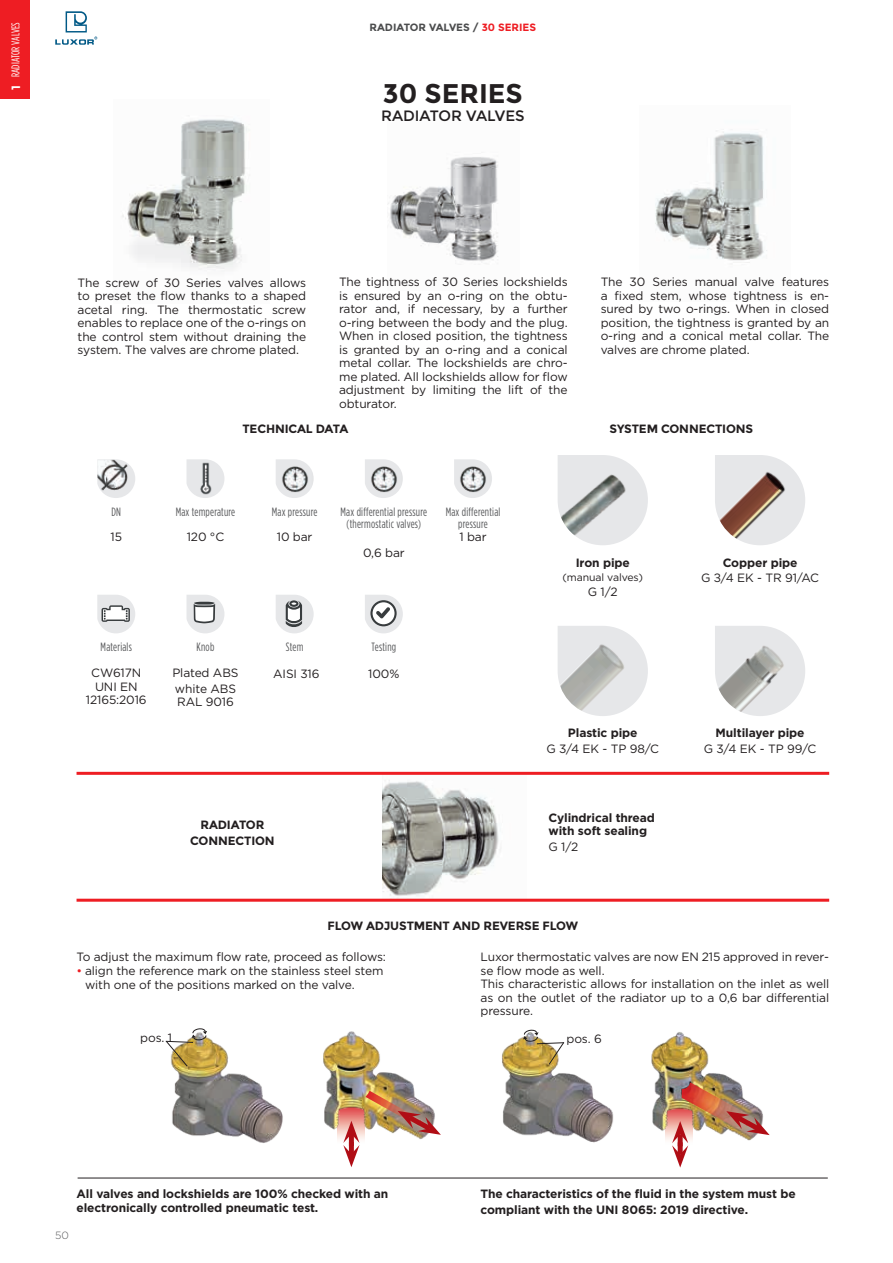
<style>
.page{position:relative;width:893px;height:1263px;background:#fff}
.page>*{position:absolute;margin:0;border:0;box-sizing:border-box;transform-origin:0 0}
.t1{font:700 27px "Montserrat";color:#231f20}
.t2{font:15px "Montserrat";color:#231f20}
.t3{font:12px/13.5px "Gotham";letter-spacing:-.01em;color:#231f20}
.t4{font:700 12px/13.5px "Gotham";letter-spacing:-.01em;color:#231f20}
.t5{font:12px/12px "Gotham Condensed";letter-spacing:.02em;color:#57585a;text-align:center;scale:.95 1}
.t6{font:700 12px/15.6px "Montserrat";letter-spacing:-.01em;color:#231f20;text-align:center}
.t7{font:11.25px "Gotham Condensed";letter-spacing:.01em;color:#fff;scale:.95 1}
.t8{font:700 10.5px "Montserrat";color:#4b4c4d}
.t9{font:10.5px "Gotham";letter-spacing:-.01em;color:#231f20}
.t10{font:300 10.5px "Gotham";color:#57585a}
.s1{font-family:"Montserrat";font-weight:700;font-size:12px}
.s2{color:#ee1d23}
</style>
<div class="page">
<svg style="left:55px;top:11px;width:42px;height:34px"></svg>
<div style="left:0;top:0;width:30px;height:99px;background:#ee1d23"></div>
<img style="left:383px;top:780px;width:143px;height:119px">
<img style="left:122px;top:119px;width:125px;height:151px">
<img style="left:655px;top:130px;width:112px;height:133px">
<img style="left:388px;top:157px;width:110px;height:107px">
<img style="left:323px;top:1031px;width:104px;height:112px">
<img style="left:172px;top:1037px;width:111px;height:106px">
<svg style="left:165px;top:1028px;width:42px;height:39px"></svg>
<svg style="left:343px;top:1121px;width:16px;height:46px"></svg>
<img style="left:365px;top:1091px;width:76px;height:44px">
<img style="left:651px;top:1032px;width:87px;height:108px">
<img style="left:502px;top:1029px;width:112px;height:114px">
<svg style="left:523px;top:1030px;width:42px;height:35px"></svg>
<img style="left:672px;top:1082px;width:98px;height:85px">
<svg style="left:642px;top:479px;width:6px;height:43px"></svg>
<img style="left:558px;top:455px;width:84px;height:90px">
<svg style="left:715px;top:455px;width:90px;height:58px"></svg>
<img style="left:715px;top:456px;width:88px;height:89px">
<img style="left:558px;top:626px;width:89px;height:90px">
<svg style="left:715px;top:626px;width:90px;height:54px"></svg>
<img style="left:715px;top:627px;width:89px;height:89px">
<hr style="left:77px;top:772px;width:752px;height:3px;background:#ee1d23">
<hr style="left:77px;top:899px;width:752px;height:3px;background:#ee1d23">
<hr style="left:78px;top:1178px;width:750px;height:1px;background:#231f20">
<img style="left:97px;top:459px;width:38px;height:39px">
<img style="left:186px;top:459px;width:38px;height:39px">
<img style="left:276px;top:459px;width:38px;height:39px">
<img style="left:454px;top:459px;width:38px;height:39px">
<img style="left:365px;top:459px;width:38px;height:39px">
<svg style="left:365px;top:595px;width:38px;height:38px"></svg>
<svg style="left:276px;top:595px;width:38px;height:38px"></svg>
<svg style="left:97px;top:595px;width:38px;height:38px"></svg>
<svg style="left:186px;top:595px;width:38px;height:38px"></svg>
<p class="t7" style="left:9px;top:90px;width:73px;rotate:-90deg"><span class="s1">1</span> RADIATOR VALVES</p>
<p class="t8" style="left:369px;top:21px;width:168px">RADIATOR VALVES / <span class="s2">30 SERIES</span></p>
<h1 class="t1" style="left:383px;top:77px;width:141px">30 SERIES</h1>
<p class="t2" style="left:381px;top:107px;width:145px">RADIATOR VALVES</p>
<p class="t3" style="left:78px;top:275px;width:230px;text-align:justify">The screw of 30 Series valves allows to preset the flow thanks to a shaped acetal ring. The thermostatic screw enables to replace one of the o-rings on the control stem without draining the system. The valves are chrome plated.</p>
<p class="t3" style="left:339px;top:275px;width:230px;text-align:justify">The tightness of 30 Series lockshields is ensured by an o-ring on the obtu&shy;rator and, if necessary, by a further o-ring between the body and the plug.<br>When in closed position, the tightness is granted by an o-ring and a conical metal collar. The lockshields are chro&shy;me plated. All lockshields allow for flow adjustment by limiting the lift of the obturator.</p>
<p class="t3" style="left:601px;top:275px;width:230px;text-align:justify">The 30 Series manual valve features a fixed stem, whose tightness is en&shy;sured by two o-rings. When in closed position, the tightness is granted by an o-ring and a conical metal collar. The valves are chrome plated.</p>
<p class="t6" style="left:242px;top:421px;width:107px">TECHNICAL DATA</p>
<p class="t6" style="left:610px;top:421px;width:145px">SYSTEM CONNECTIONS</p>
<p class="t5" style="left:111px;top:505px;width:12px">DN</p>
<p class="t3" style="left:111px;top:530px;width:13px">15</p>
<p class="t5" style="left:101px;top:640px;width:34px">Materials</p>
<p class="t3" style="left:86px;top:666px;width:62px;text-align:center">CW617N<br>UNI EN<br>12165:2016</p>
<p class="t5" style="left:176px;top:505px;width:64px">Max temperature</p>
<p class="t3" style="left:187px;top:530px;width:39px">120 °C</p>
<p class="t5" style="left:272px;top:505px;width:49px">Max pressure</p>
<p class="t3" style="left:277px;top:530px;width:37px">10 bar</p>
<p class="t5" style="left:341px;top:505px;width:93px">Max differential pressure (thermostatic valves)</p>
<p class="t3" style="left:363px;top:546px;width:43px">0,6 bar</p>
<p class="t5" style="left:446px;top:505px;width:59px">Max differential pressure</p>
<p class="t3" style="left:459px;top:530px;width:29px">1 bar</p>
<p class="t4" style="left:576px;top:556px;width:56px">Iron pipe</p>
<p class="t9" style="left:562px;top:570px;width:82px">(manual valves)</p>
<p class="t3" style="left:588px;top:585px;width:31px">G 1/2</p>
<p class="t5" style="left:197px;top:640px;width:20px">Knob</p>
<p class="t3" style="left:172px;top:665px;width:68px;line-height:15.6px">Plated ABS white ABS</p>
<p class="t3" style="left:177px;top:695px;width:58px">RAL 9016</p>
<p class="t5" style="left:286px;top:641px;width:20px">Stem</p>
<p class="t3" style="left:273px;top:666px;width:48px">AISI 316</p>
<p class="t5" style="left:372px;top:641px;width:27px">Testing</p>
<p class="t3" style="left:368px;top:666px;width:33px">100%</p>
<p class="t4" style="left:568px;top:726px;width:71px">Plastic pipe</p>
<p class="t3" style="left:546px;top:741px;width:114px">G 3/4 EK - TP 98/C</p>
<p class="t6" style="left:190px;top:817px;width:86px">RADIATOR<br>CONNECTION</p>
<p class="t4" style="left:549px;top:811px;width:108px">Cylindrical thread with soft sealing</p>
<p class="t3" style="left:549px;top:840px;width:31px">G 1/2</p>
<p class="t6" style="left:328px;top:918px;width:252px">FLOW ADJUSTMENT AND REVERSE FLOW</p>
<p class="t4" style="left:723px;top:556px;width:76px">Copper pipe</p>
<p class="t3" style="left:701px;top:571px;width:120px">G 3/4 EK - TR 91/AC</p>
<p class="t4" style="left:716px;top:726px;width:90px">Multilayer pipe</p>
<p class="t3" style="left:704px;top:741px;width:114px">G 3/4 EK - TP 99/C</p>
<p class="t3" style="left:77px;top:950px;width:311px">To adjust the maximum flow rate, proceed as follows:</p>
<p class="t3" style="left:85px;top:964px;width:300px;text-indent:-9px"><span class="s2">•</span> align the reference mark on the stainless steel stem with one of the positions marked on the valve.</p>
<p class="t3" style="left:480px;top:950px;width:350px">Luxor thermostatic valves are now EN 215 approved in rever&shy;se flow mode as well.<br>This characteristic allows for installation on the inlet as well as on the outlet of the radiator up to a 0,6 bar differential pressure.</p>
<p class="t3" style="left:140px;top:1031px;width:33px">pos. 1</p>
<p class="t3" style="left:566px;top:1032px;width:37px">pos. 6</p>
<p class="t10" style="left:55px;top:1229px;width:15px">50</p>
<p class="t4" style="left:77px;top:1187px;width:313px">All valves and lockshields are 100% checked with an electronically controlled pneumatic test.</p>
<p class="t4" style="left:480px;top:1186px;width:317px;line-height:15.6px">The characteristics of the fluid in the system must be compliant with the UNI 8065: 2019 directive.</p>
</div>
